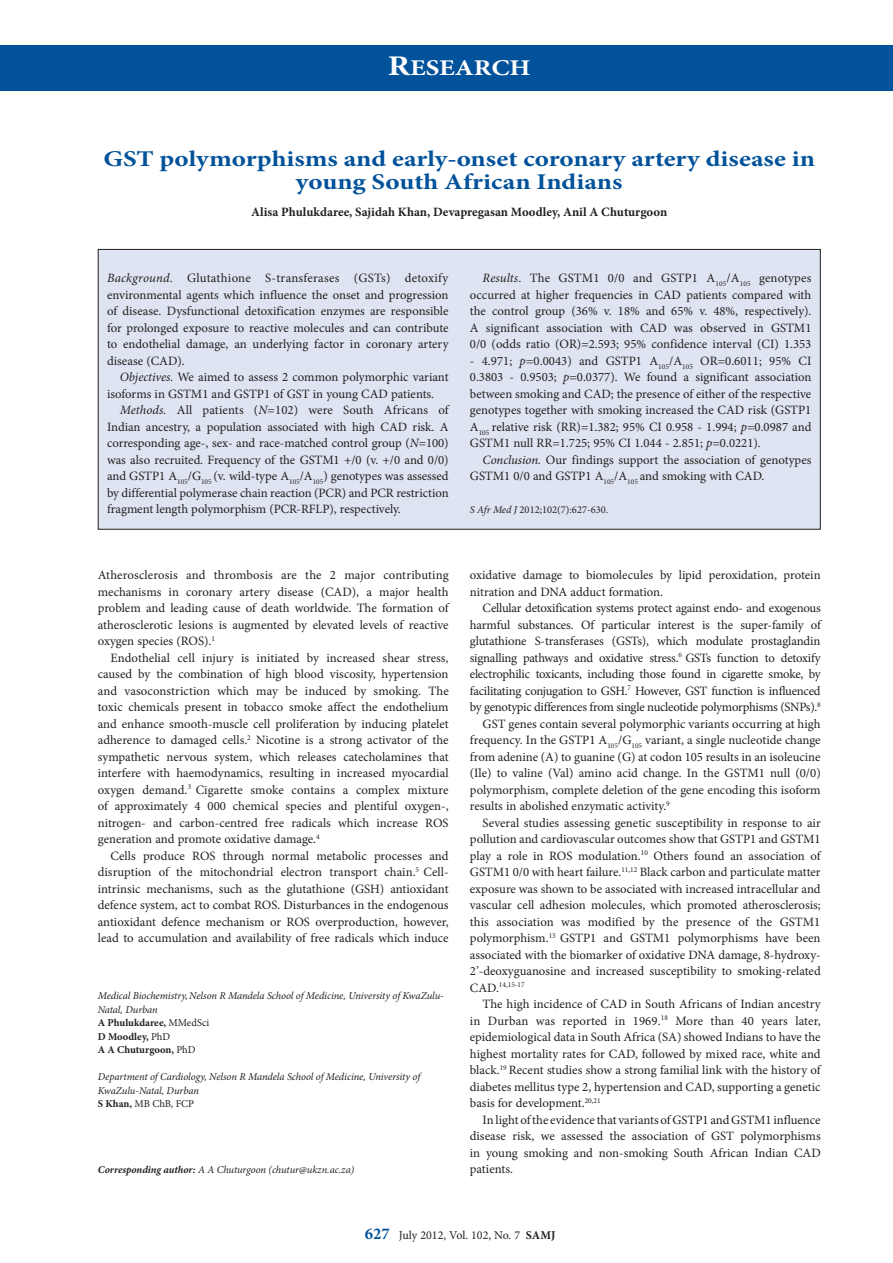
<style>
.page{position:relative;width:893px;height:1263px;background:#fff}
.page>*{position:absolute;margin:0;border:0;box-sizing:border-box;transform-origin:0 0}
.A_HEAD{font:700 22.5px/22.5px "Minion Pro";color:#01529a;text-align:center;scale:1.2 1}
.t1{font:700 22.5px "Minion Pro";color:#fff;scale:1.2 1}
.BODY_TEXT_INDENT{font:12.75px/16.5px "Minion Pro";letter-spacing:-.005em;color:#231f20;text-align:justify}
.BODY_TEXT_1ST_PARAGR{font:12.75px/16.5px "Minion Pro";color:#231f20;text-align:justify}
.AUTHORS_NAME_TOP_CEN{font:700 12.75px "Minion Pro";color:#231f20}
.t2{font:12px "Minion Pro";color:#231f20}
.AUTHOR_DETAILS{font:italic 10.5px/13.5px "Minion Pro";letter-spacing:-.01em;color:#231f20}
.CORRESPONDING_AUTHOR{font:italic 10.5px "Minion Pro";letter-spacing:-.01em;color:#231f20}
.AUTHOR_DETAILS-2{font:700 10.5px "Minion Pro";color:#231f20}
.S_AFR_MED{font:10.5px "Minion Pro";color:#231f20}
.AUTHOR_DETAILS-3{font:10.5px "Minion Pro";color:#231f20}
.BODY_TEXT_INDENT-2{font:7.5px "Minion Pro";color:#231f20}
.s1{font-size:28.5px}
.s2{font-style:italic}
.s3{font-weight:400}
.s4{font-weight:700}
.s5{font-size:12.75px}
.s6{font-weight:700;font-size:16.5px;color:#01529a}
</style>
<div class="page">
<div style="left:0;top:45px;width:893px;height:45px;background:#01529a"></div>
<div style="left:98px;top:249px;width:722px;height:280px;background:#dee4f1"></div>
<h1 class="t1" style="left:388px;top:52px;width:121px"><span class="s1">R</span>ESEARCH</h1>
<p class="A_HEAD" style="left:103px;top:148px;width:595px">GST polymorphisms and early-onset coronary artery disease in young South African Indians</p>
<p class="AUTHORS_NAME_TOP_CEN" style="left:251px;top:203px;width:417px">Alisa Phulukdaree, Sajidah Khan, Devapregasan Moodley, Anil A Chuturgoon</p>
<p class="BODY_TEXT_1ST_PARAGR" style="left:107px;top:270px;width:343px"><span class="s2">Background</span>. Glutathione S-transferases (GSTs) detoxify environmental agents which influence the onset and progression of disease. Dysfunctional detoxification enzymes are responsible for prolonged exposure to reactive molecules and can contribute to endothelial damage, an underlying factor in coronary artery disease (CAD).</p>
<p class="BODY_TEXT_INDENT" style="left:107px;top:369px;width:343px;text-indent:13px"><span class="s2">Objectives.</span> We aimed to assess 2 common polymorphic variant isoforms in GSTM1 and GSTP1 of GST in young CAD patients.</p>
<p class="BODY_TEXT_INDENT" style="left:107px;top:402px;width:343px;text-indent:13px"><span class="s2">Methods.</span> All patients (<span class="s2">N</span>=102) were South Africans of Indian ancestry, a population associated with high CAD risk. A corresponding age-, sex- and race-matched control group (<span class="s2">N</span>=100) was also recruited. Frequency of the GSTM1 +/0 (v. +/0 and 0/0) and GSTP1 A<sub>105</sub>/G<sub>105</sub> (v. wild-type A<sub>105</sub>/A<sub>105</sub>) genotypes was assessed by differential polymerase chain reaction (PCR) and PCR restriction fragment length polymorphism (PCR-RFLP), respectively.</p>
<p class="BODY_TEXT_INDENT" style="left:470px;top:270px;width:343px;text-indent:13px"><span class="s2">Results</span>. The GSTM1 0/0 and GSTP1 A<sub>105</sub>/A<sub>105</sub> genotypes occurred at higher frequencies in CAD patients compared with the control group (36% v. 18% and 65% v. 48%, respectively).<br>A significant association with CAD was observed in GSTM1<br>0/0 (odds ratio (OR)=2.593; 95% confidence interval (CI) 1.353</p>
<p class="BODY_TEXT_INDENT" style="left:470px;top:352px;width:343px">- 4.971; <span class="s2">p=</span>0.0043) and GSTP1 A<sub>105</sub>/A<sub>105</sub> OR=0.6011; 95% CI 0.3803 - 0.9503; <span class="s2">p=</span>0.0377). We found a significant association between smoking and CAD; the presence of either of the respective genotypes together with smoking increased the CAD risk (GSTP1<br>A<sub>105</sub> relative risk (RR)=1.382; 95% CI 0.958 - 1.994; <span class="s2">p=</span>0.0987 and GSTM1 null RR=1.725; 95% CI 1.044 - 2.851; <span class="s2">p=</span>0.0221).</p>
<p class="BODY_TEXT_INDENT" style="left:470px;top:451px;width:343px;text-indent:13px"><span class="s2">Conclusion.</span> Our findings support the association of genotypes<br>GSTM1 0/0 and GSTP1 A<sub>105</sub>/A<sub>105</sub> and smoking with CAD.</p>
<p class="S_AFR_MED" style="left:470px;top:503px;width:140px"><span class="s2">S Afr Med J</span> 2012;102(7):627-630.</p>
<p class="BODY_TEXT_1ST_PARAGR" style="left:98px;top:567px;width:352px">Atherosclerosis and thrombosis are the 2 major contributing mechanisms in coronary artery disease (CAD), a major health problem and leading cause of death worldwide. The formation of atherosclerotic lesions is augmented by elevated levels of reactive oxygen species (ROS).<sup>1</sup></p>
<p class="BODY_TEXT_INDENT" style="left:98px;top:649px;width:352px;text-indent:13px">Endothelial cell injury is initiated by increased shear stress, caused by the combination of high blood viscosity, hypertension and vasoconstriction which may be induced by smoking. The toxic chemicals present in tobacco smoke affect the endothelium and enhance smooth-muscle cell proliferation by inducing platelet adherence to damaged cells.<sup>2</sup> Nicotine is a strong activator of the sympathetic nervous system, which releases catecholamines that interfere with haemodynamics, resulting in increased myocardial oxygen demand.<sup>3</sup> Cigarette smoke contains a complex mixture of approximately 4 000 chemical species and plentiful oxygen-, nitrogen- and carbon-centred free radicals which increase ROS generation and promote oxidative damage.<sup>4</sup></p>
<p class="BODY_TEXT_INDENT" style="left:98px;top:847px;width:352px;text-indent:13px">Cells produce ROS through normal metabolic processes and disruption of the mitochondrial electron transport chain.<sup>5</sup> Cell&shy;intrinsic mechanisms, such as the glutathione (GSH) antioxidant defence system, act to combat ROS. Disturbances in the endogenous antioxidant defence mechanism or ROS overproduction, however, lead to accumulation and availability of free radicals which induce</p>
<p class="AUTHOR_DETAILS" style="left:98px;top:989px;width:348px">Medical Biochemistry,Nelson R Mandela School of Medicine, University of KwaZulu-<br>Natal, Durban</p>
<p class="AUTHOR_DETAILS-2" style="left:98px;top:1015px;width:113px">A Phulukdaree, <span class="s3">MMedSci</span></p>
<p class="AUTHOR_DETAILS-2" style="left:98px;top:1029px;width:74px">D Moodley, <span class="s3">PhD</span></p>
<p class="AUTHOR_DETAILS-2" style="left:98px;top:1042px;width:99px">A A Chuturgoon, <span class="s3">PhD</span></p>
<p class="AUTHOR_DETAILS" style="left:98px;top:1070px;width:324px">Department of Cardiology, Nelson R Mandela School of Medicine, University of<br>KwaZulu-Natal, Durban</p>
<p class="AUTHOR_DETAILS-3" style="left:98px;top:1097px;width:98px"><span class="s4">S Khan,</span> MB ChB, FCP</p>
<p class="CORRESPONDING_AUTHOR" style="left:98px;top:1163px;width:258px"><span class="s4">Corresponding author:</span> A A Chuturgoon (chutur@ukzn.ac.za)</p>
<p class="BODY_TEXT_INDENT" style="left:470px;top:567px;width:352px">oxidative damage to biomolecules by lipid peroxidation, protein nitration and DNA adduct formation.</p>
<p class="BODY_TEXT_INDENT" style="left:470px;top:600px;width:352px;text-indent:13px">Cellular detoxification systems protect against endo- and exogenous harmful substances. Of particular interest is the super-family of glutathione S-transferases (GSTs), which modulate prostaglandin signalling pathways and oxidative stress.<sup>6</sup> GSTs function to detoxify electrophilic toxicants, including those found in cigarette smoke, by facilitating conjugation to GSH.<sup>7</sup> However, GST function is influenced by genotypic differences from single nucleotide polymorphisms (SNPs).<sup>8</sup></p>
<p class="BODY_TEXT_INDENT" style="left:470px;top:715px;width:352px;text-indent:13px">GST genes contain several polymorphic variants occurring at high frequency. In the GSTP1 A<sub>105</sub>/G<sub>105</sub> variant, a single nucleotide change from adenine (A) to guanine (G) at codon 105 results in an isoleucine (Ile) to valine (Val) amino acid change. In the GSTM1 null (0/0) polymorphism, complete deletion of the gene encoding this isoform results in abolished enzymatic activity.<sup>9</sup></p>
<p class="BODY_TEXT_INDENT" style="left:470px;top:814px;width:352px;text-indent:13px">Several studies assessing genetic susceptibility in response to air pollution and cardiovascular outcomes show that GSTP1 and GSTM1 play a role in ROS modulation.<sup>10</sup> Others found an association of GSTM1 0/0 with heart failure.<sup>11,12</sup> Black carbon and particulate matter exposure was shown to be associated with increased intracellular and vascular cell adhesion molecules, which promoted atherosclerosis; this association was modified by the presence of the GSTM1 polymorphism.<sup>13</sup> GSTP1 and GSTM1 polymorphisms have been associated with the biomarker of oxidative DNA damage, 8-hydroxy-2’-deoxyguanosine and increased susceptibility to smoking-related</p>
<p class="BODY_TEXT_INDENT-2" style="left:470px;top:980px;width:56px"><span class="s5">CAD.</span>14,15-17</p>
<p class="BODY_TEXT_INDENT" style="left:470px;top:996px;width:352px;text-indent:13px">The high incidence of CAD in South Africans of Indian ancestry in Durban was reported in 1969.<sup>18</sup> More than 40 years later, epidemiological data in South Africa (SA) showed Indians to have the highest mortality rates for CAD, followed by mixed race, white and black.<sup>19</sup> Recent studies show a strong familial link with the history of diabetes mellitus type 2, hypertension and CAD, supporting a genetic basis for development.<sup>20,21</sup></p>
<p class="BODY_TEXT_INDENT" style="left:470px;top:1111px;width:352px;text-indent:13px">In light of the evidence that variants of GSTP1 and GSTM1 influence disease risk, we assessed the association of GST polymorphisms in young smoking and non-smoking South African Indian CAD patients.</p>
<p class="t2" style="left:365px;top:1227px;width:192px"><span class="s6">627</span> July 2012, Vol. 102, No. 7 <span class="s4">SAMJ</span></p>
</div>
